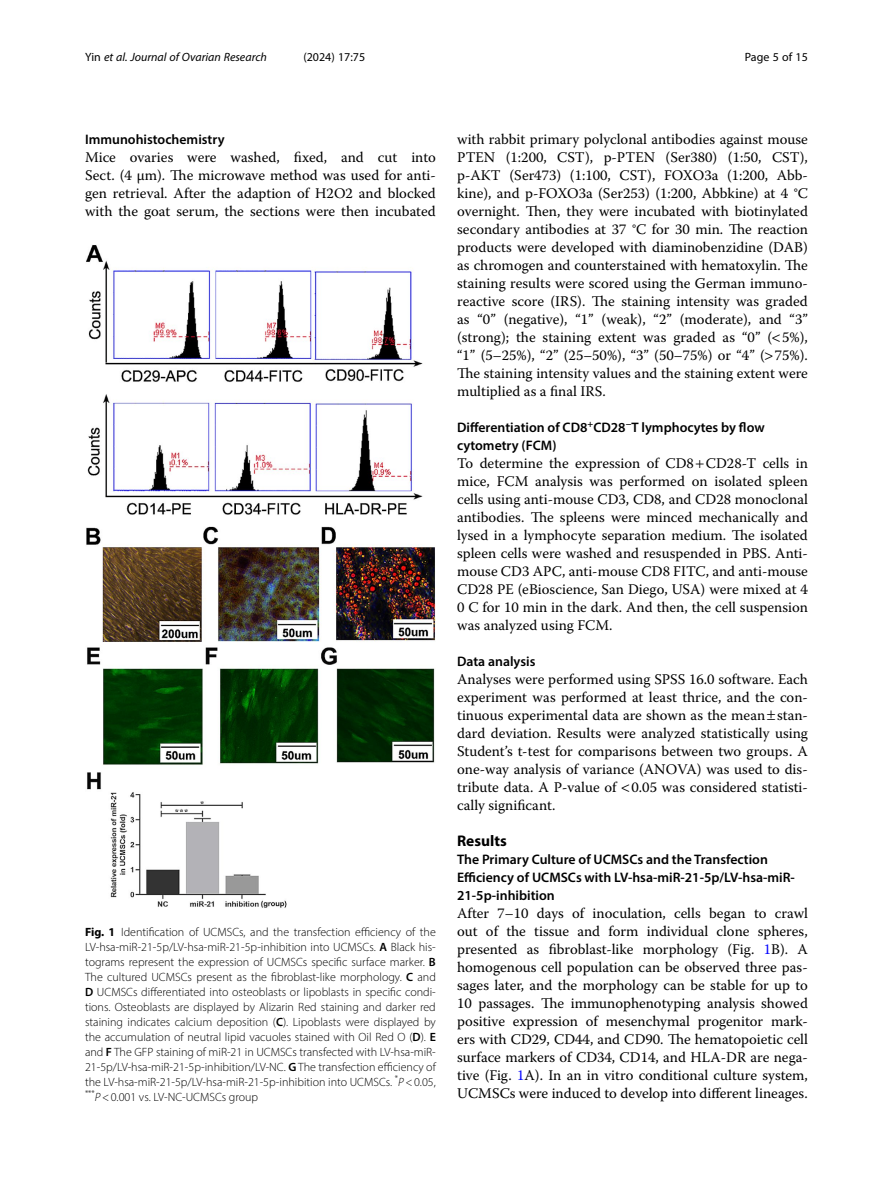
<style>
.page{position:relative;width:893px;height:1191px;background:#fff}
.page>*{position:absolute;margin:0;border:0;box-sizing:border-box;transform-origin:0 0}
.Head_1{font:700 15.45px "Myriad Pro";color:#000}
.Body_Text{font:14.7px/18px "Warnock Pro";color:#000;text-align:justify}
.Head_2_After_1{font:600 13.8px/18px "Myriad Pro";color:#000}
.Head_2{font:600 13.8px/18px "Myriad Pro";color:#000}
.Figure_Caption{font:300 12px/15px "Myriad Pro";color:#000;text-align:justify}
.t1{font:italic 12px "Myriad Pro";color:#000}
.t2{font:12px "Myriad Pro";color:#000}
.s1{font-style:normal}
.s2{font-weight:700}
.s3{font-weight:600}
.s4{font-style:italic}
.s5{color:#00f}
</style>
<div class="page">
<img style="left:86px;top:245px;width:350px;height:663px">
<p class="t1" style="left:85px;top:50px;width:183px"><span class="s1">Yin</span> et al. Journal of Ovarian Research</p>
<p class="t2" style="left:303px;top:50px;width:63px">(2024) 17:75</p>
<p class="t2" style="left:745px;top:50px;width:65px">Page 5 of 15</p>
<p class="Head_2" style="left:85px;top:130px;width:141px">Immunohistochemistry</p>
<p class="Body_Text" style="left:85px;top:148px;width:352px">Mice ovaries were washed, fixed, and cut into Sect. (4 μm). The microwave method was used for anti&shy;gen retrieval. After the adaption of H2O2 and blocked with the goat serum, the sections were then incubated</p>
<p class="Figure_Caption" style="left:85px;top:924px;width:352px"><span class="s2">Fig. 1</span> Identification of UCMSCs, and the transfection efficiency of the LV-hsa-miR-21-5p/LV-hsa-miR-21-5p-inhibition into UCMSCs. <span class="s3">A</span> Black his&shy;tograms represent the expression of UCMSCs specific surface marker. <span class="s3">B </span>The cultured UCMSCs present as the fibroblast-like morphology. <span class="s3">C</span> and <span class="s3">D</span> UCMSCs differentiated into osteoblasts or lipoblasts in specific condi&shy;tions. Osteoblasts are displayed by Alizarin Red staining and darker red staining indicates calcium deposition (<span class="s3">C</span>). Lipoblasts were displayed by the accumulation of neutral lipid vacuoles stained with Oil Red O (<span class="s3">D</span>). <span class="s3">E </span>and <span class="s3">F</span> The GFP staining of miR-21 in UCMSCs transfected with LV-hsa-miR-21-5p/LV-hsa-miR-21-5p-inhibition/LV-NC. <span class="s3">G</span> The transfection efficiency of the LV-hsa-miR-21-5p/LV-hsa-miR-21-5p-inhibition into UCMSCs. <sup>*</sup><span class="s4">P</span>&lt;0.05, <sup>***</sup><span class="s4">P</span>&lt;0.001 vs. LV-NC-UCMSCs group</p>
<p class="Body_Text" style="left:457px;top:130px;width:352px">with rabbit primary polyclonal antibodies against mouse PTEN (1:200, CST), p-PTEN (Ser380) (1:50, CST), p-AKT (Ser473) (1:100, CST), FOXO3a (1:200, Abb&shy;kine), and p-FOXO3a (Ser253) (1:200, Abbkine) at 4 °C overnight. Then, they were incubated with biotinylated secondary antibodies at 37 °C for 30 min. The reaction products were developed with diaminobenzidine (DAB) as chromogen and counterstained with hematoxylin. The staining results were scored using the German immuno&shy;reactive score (IRS). The staining intensity was graded as “0” (negative), “1” (weak), “2” (moderate), and “3” (strong); the staining extent was graded as “0” ( 5%), “1” (5–25%), “2” (25–50%), “3” (50–75%) or “4” ( 75%).<br>The staining intensity values and the staining extent were multiplied as a final IRS.</p>
<p class="Head_2" style="left:457px;top:418px;width:309px">Differentiation of CD8<sup>+</sup>CD28<sup>−</sup>T lymphocytes by flow cytometry (FCM)</p>
<p class="Body_Text" style="left:457px;top:454px;width:352px">To determine the expression of CD8 CD28-T cells in mice, FCM analysis was performed on isolated spleen cells using anti-mouse CD3, CD8, and CD28 monoclonal antibodies. The spleens were minced mechanically and lysed in a lymphocyte separation medium. The isolated spleen cells were washed and resuspended in PBS. Anti&shy;mouse CD3 APC, anti-mouse CD8 FITC, and anti-mouse CD28 PE (eBioscience, San Diego, USA) were mixed at 4<br>0 C for 10 min in the dark. And then, the cell suspension was analyzed using FCM.</p>
<p class="Head_2" style="left:457px;top:652px;width:80px">Data analysis</p>
<p class="Body_Text" style="left:457px;top:670px;width:352px">Analyses were performed using SPSS 16.0 software. Each experiment was performed at least thrice, and the con&shy;tinuous experimental data are shown as the mean stan&shy;dard deviation. Results were analyzed statistically using Student’s t-test for comparisons between two groups. A one-way analysis of variance (ANOVA) was used to dis&shy;tribute data. A P-value of 0.05 was considered statisti&shy;cally significant.</p>
<p class="Head_1" style="left:457px;top:831px;width:51px">Results</p>
<p class="Head_2_After_1" style="left:457px;top:850px;width:339px">The Primary Culture of UCMSCs and the Transfection<br>Efficiency of UCMSCs with LV-hsa-miR-21-5p/LV-hsa-miR-<br>21-5p-inhibition</p>
<p class="Body_Text" style="left:457px;top:904px;width:352px">After 7–10 days of inoculation, cells began to crawl out of the tissue and form individual clone spheres, presented as fibroblast-like morphology (Fig. <span class="s5">1</span>B). A homogenous cell population can be observed three pas&shy;sages later, and the morphology can be stable for up to 10 passages. The immunophenotyping analysis showed positive expression of mesenchymal progenitor mark&shy;ers with CD29, CD44, and CD90. The hematopoietic cell surface markers of CD34, CD14, and HLA-DR are nega&shy;tive (Fig. <span class="s5">1</span>A). In an in vitro conditional culture system, UCMSCs were induced to develop into different lineages.</p>
</div>
